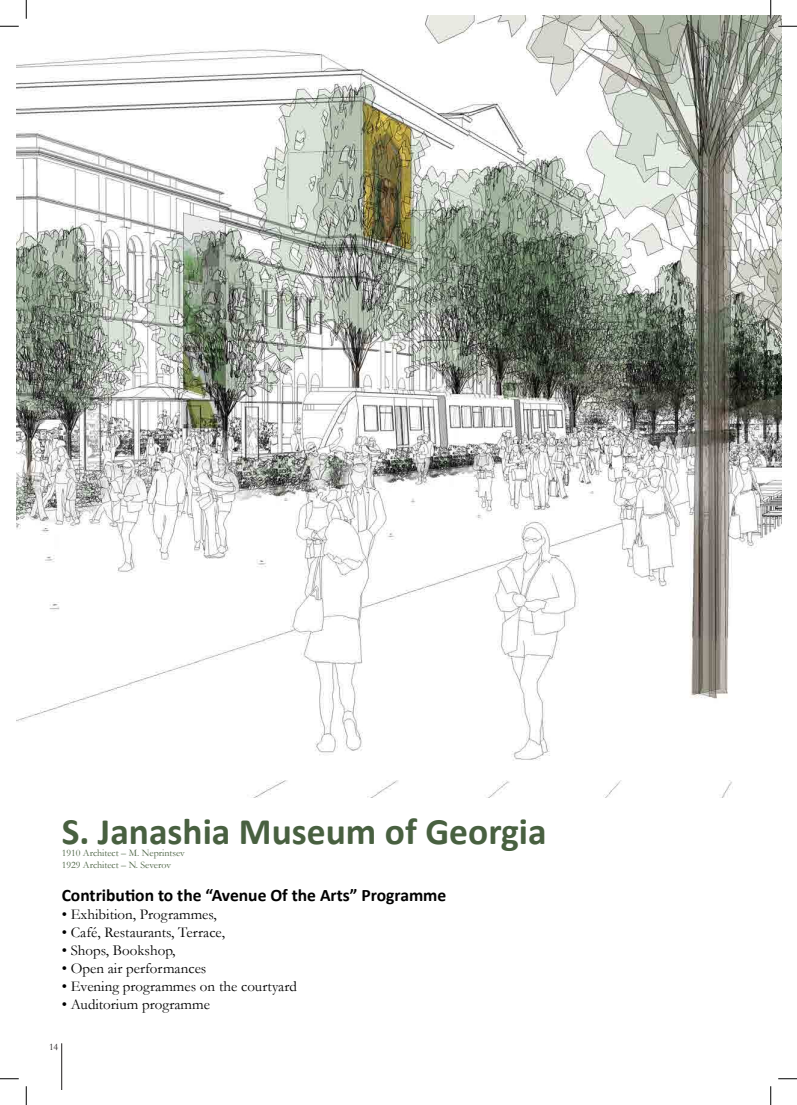
<style>
.page{position:relative;width:797px;height:1105px;background:#fff}
.page>*{position:absolute;margin:0;border:0;box-sizing:border-box;transform-origin:0 0}
.Green_Heading{font:700 37.5px "Calibri";color:#486040}
.t1{font:700 17.5px "Calibri";color:#000}
.t2{font:15px "Garamond";color:#000}
.Gree_descriptions{font:10px "Garamond";color:#486040}
.Page_Numbering{font:10px "Garamond";color:#231f20}
</style>
<div class="page">
<img style="left:17px;top:16px;width:764px;height:782px">
<hr style="left:61px;top:1043px;width:1px;height:46px;background:#231f20">
<svg style="left:0;top:25px;width:19px;height:2px"></svg>
<svg style="left:778px;top:25px;width:19px;height:2px"></svg>
<svg style="left:0;top:1078px;width:19px;height:1px"></svg>
<svg style="left:778px;top:1078px;width:19px;height:1px"></svg>
<svg style="left:25px;top:0;width:2px;height:19px"></svg>
<svg style="left:25px;top:1086px;width:2px;height:19px"></svg>
<svg style="left:770px;top:0;width:1px;height:19px"></svg>
<svg style="left:770px;top:1086px;width:1px;height:19px"></svg>
<p class="Green_Heading" style="left:62px;top:807px;width:486px">S. Janashia Museum of Georgia</p>
<p class="Gree_descriptions" style="left:62px;top:846px;width:125px">1910 Architect – M. Neprintsev</p>
<p class="Gree_descriptions" style="left:62px;top:858px;width:111px">1929 Architect – N. Severov</p>
<p class="t1" style="left:62px;top:884px;width:386px">Contribution to the “Avenue Of the Arts” Programme</p>
<p class="t2" style="left:62px;top:904px;width:157px">• Exhibition, Programmes,</p>
<p class="t2" style="left:62px;top:922px;width:165px">• Café, Restaurants, Terrace,</p>
<p class="t2" style="left:62px;top:940px;width:115px">• Shops, Bookshop,</p>
<p class="t2" style="left:62px;top:958px;width:146px">• Open air performances</p>
<p class="t2" style="left:62px;top:976px;width:237px">• Evening programmes on the courtyard</p>
<p class="t2" style="left:62px;top:994px;width:150px">• Auditorium programme</p>
<p class="Page_Numbering" style="left:49px;top:1040px;width:10px">14</p>
</div>
